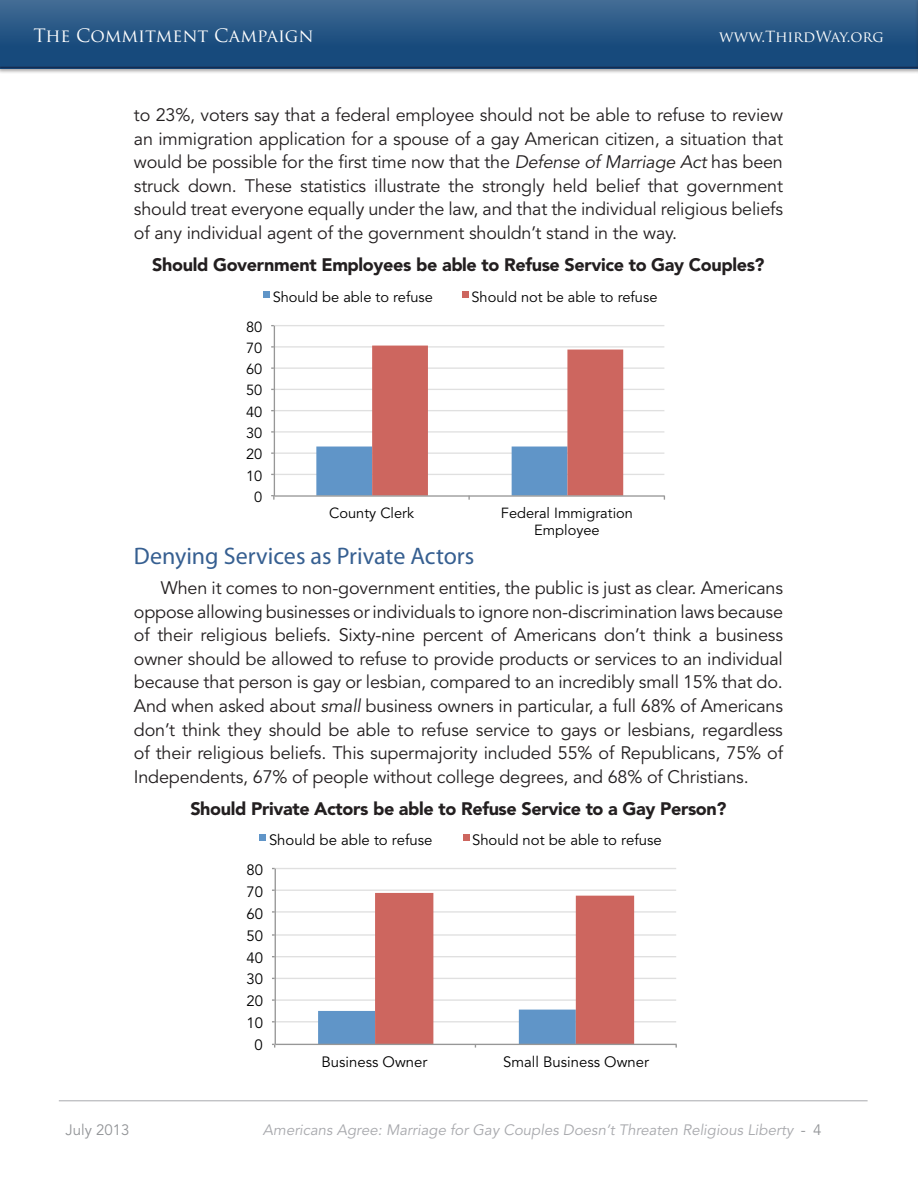
<style>
.page{position:relative;width:918px;height:1188px;background:#fff}
.page>*{position:absolute;margin:0;border:0;box-sizing:border-box;transform-origin:0 0}
.brief_Subhead{font:24px "Myriad Pro";color:#365f91}
.Digest_BODY{font:18px/23.5px "Avenir LT Std";letter-spacing:-.01em;color:#231f20;text-align:justify}
.Digest_BODY-2{font:900 18px "Avenir LT Std";letter-spacing:-.02em;color:#231f20}
.t1{font:18px "Trajan Pro";color:#fff}
.t2{font:italic 15px "Avenir LT Std";color:#a8a9ad}
.t3{font:15px "Trajan Pro";letter-spacing:-.02em;color:#fff}
.t4{font:15px "Avenir LT Std";color:#939598}
.t5{font:14.85px "Avenir LT Std";color:#000}
.t6{font:14.55px/17.2px "Avenir LT Std";color:#000;text-align:center}
.s1{font-style:italic}
.s2{font-style:normal;color:#939598}
</style>
<div class="page">
<hr style="left:59px;top:1100px;width:809px;height:1px;background:#a8a9ad">
<div style="left:0;top:0;width:918px;height:74px;background:#231f20;opacity:.4"></div>
<div style="left:0;top:0;width:918px;height:68px;background:linear-gradient(to bottom,#3f6a93,#0e4275)"></div>
<hr style="left:0;top:67px;width:918px;height:1px;background:#142c52">
<hr style="left:915px;top:0;width:3px;height:74px;background:#231f20;opacity:.4">
<svg style="left:259px;top:834px;width:418px;height:214px"></svg>
<svg style="left:263px;top:291px;width:402px;height:209px"></svg>
<p class="t1" style="left:34px;top:24px;width:281px">The Commitment Campaign</p>
<p class="t3" style="left:719px;top:27px;width:166px">www.ThirdWay.org</p>
<p class="Digest_BODY" style="left:134px;top:104px;width:651px">to 23%, voters say that a federal employee should not be able to refuse to review an immigration application for a spouse of a gay American citizen, a situation that would be possible for the first time now that the <span class="s1">Defense of Marriage Act</span> has been struck down. These statistics illustrate the strongly held belief that government should treat everyone equally under the law, and that the individual religious beliefs of any individual agent of the government shouldn’t stand in the way.</p>
<p class="Digest_BODY-2" style="left:152px;top:254px;width:614px">Should Government Employees be able to Refuse Service to Gay Couples?</p>
<p class="t6" style="left:246px;top:318px;width:18px">80</p>
<p class="t6" style="left:246px;top:340px;width:18px">70</p>
<p class="t6" style="left:246px;top:361px;width:18px">60</p>
<p class="t6" style="left:246px;top:382px;width:18px">50</p>
<p class="t6" style="left:246px;top:404px;width:18px">40</p>
<p class="t6" style="left:246px;top:425px;width:18px">30</p>
<p class="t6" style="left:246px;top:446px;width:18px">20</p>
<p class="t6" style="left:246px;top:467px;width:18px">10</p>
<p class="t6" style="left:254px;top:489px;width:10px">0</p>
<p class="t6" style="left:273px;top:288px;width:162px">Should be able to refuse</p>
<p class="t6" style="left:472px;top:288px;width:187px">Should not be able to refuse</p>
<p class="t6" style="left:329px;top:505px;width:86px">County Clerk</p>
<p class="t6" style="left:501px;top:505px;width:134px">Federal Immigration<br>Employee</p>
<p class="brief_Subhead" style="left:134px;top:543px;width:342px">Denying Services as Private Actors</p>
<p class="Digest_BODY" style="left:134px;top:577px;width:651px;text-indent:27px">When it comes to non-government entities, the public is just as clear. Americans oppose allowing businesses or individuals to ignore non-discrimination laws because of their religious beliefs. Sixty-nine percent of Americans don’t think a business owner should be allowed to refuse to provide products or services to an individual because that person is gay or lesbian, compared to an incredibly small 15% that do.<br>And when asked about <span class="s1">small</span> business owners in particular, a full 68% of Americans don’t think they should be able to refuse service to gays or lesbians, regardless of their religious beliefs. This supermajority included 55% of Republicans, 75% of Independents, 67% of people without college degrees, and 68% of Christians.</p>
<p class="Digest_BODY-2" style="left:190px;top:798px;width:538px">Should Private Actors be able to Refuse Service to a Gay Person?</p>
<p class="t5" style="left:269px;top:832px;width:165px">Should be able to refuse</p>
<p class="t5" style="left:472px;top:832px;width:191px">Should not be able to refuse</p>
<p class="t5" style="left:246px;top:861px;width:18px">80</p>
<p class="t5" style="left:246px;top:883px;width:18px">70</p>
<p class="t5" style="left:246px;top:905px;width:18px">60</p>
<p class="t5" style="left:246px;top:927px;width:18px">50</p>
<p class="t5" style="left:246px;top:949px;width:18px">40</p>
<p class="t5" style="left:246px;top:971px;width:18px">30</p>
<p class="t5" style="left:246px;top:993px;width:18px">20</p>
<p class="t5" style="left:246px;top:1015px;width:18px">10</p>
<p class="t5" style="left:255px;top:1037px;width:10px">0</p>
<p class="t5" style="left:322px;top:1053px;width:107px">Business Owner</p>
<p class="t5" style="left:503px;top:1053px;width:147px">Small Business Owner</p>
<p class="t4" style="left:66px;top:1121px;width:65px">July 2013</p>
<p class="t2" style="left:263px;top:1121px;width:560px">Americans Agree: Marriage for Gay Couples Doesn’t Threaten Religious Liberty <span class="s2">- 4</span></p>
</div>
